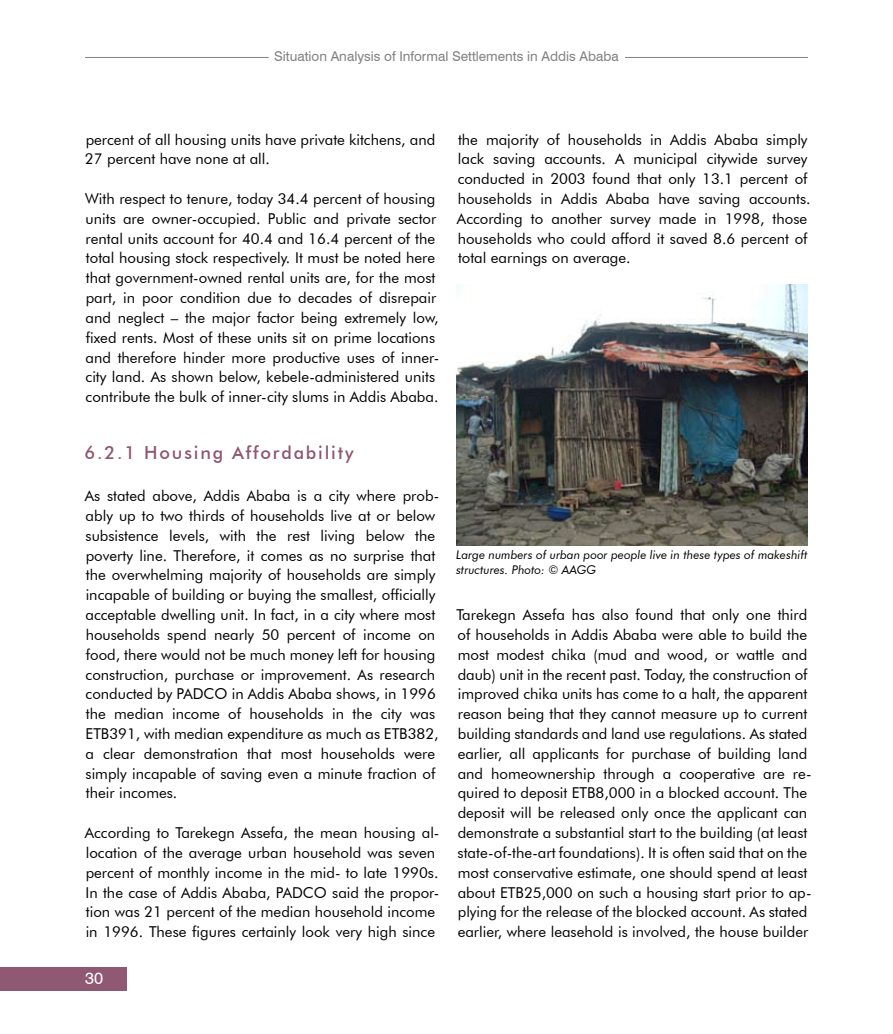
<style>
.page{position:relative;width:893px;height:1034px;background:#fff}
.page>*{position:absolute;margin:0;border:0;box-sizing:border-box;transform-origin:0 0}
.t1{font:500 18px "Futura BT";letter-spacing:.1em;color:#8f5873}
.t2{font:16.5px "Swiss 721 BT";color:#fff}
.t3{font:15px/19.8px "Futura BT";color:#000}
.t4{font:13.5px "Swiss 721 BT";color:#808284}
.t5{font:italic 12px/15px "Futura BT";color:#000}
</style>
<div class="page">
<div style="left:0;top:966px;width:126px;height:24px;background:#8f5873"></div>
<hr style="left:85px;top:57px;width:184px;height:1px;background:#808284">
<hr style="left:625px;top:57px;width:183px;height:1px;background:#808284">
<img style="left:456px;top:285px;width:351px;height:260px">
<p class="t4" style="left:274px;top:48px;width:346px">Situation Analysis of Informal Settlements in Addis Ababa</p>
<p class="t3" style="left:85px;top:129px;width:352px">percent of all housing units have private kitchens, and<br>27 percent have none at all.</p>
<p class="t3" style="left:85px;top:188px;width:356px">With respect to tenure, today 34.4 percent of housing units are owner-occupied. Public and private sector rental units account for 40.4 and 16.4 percent of the total housing stock respectively. It must be noted here that government-owned rental units are, for the most part, in poor condition due to decades of disrepair and neglect – the major factor being extremely low, fixed rents. Most of these units sit on prime locations and therefore hinder more productive uses of inner&shy;city land. As shown below, kebele-administered units contribute the bulk of inner-city slums in Addis Ababa.</p>
<p class="t1" style="left:85px;top:442px;width:270px">6.2.1 Housing Affordability</p>
<p class="t3" style="left:85px;top:485px;width:356px">As stated above, Addis Ababa is a city where prob&shy;ably up to two thirds of households live at or below subsistence levels, with the rest living below the poverty line. Therefore, it comes as no surprise that the overwhelming majority of households are simply incapable of building or buying the smallest, officially acceptable dwelling unit. In fact, in a city where most households spend nearly 50 percent of income on food, there would not be much money left for housing construction, purchase or improvement. As research conducted by PADCO in Addis Ababa shows, in 1996 the median income of households in the city was ETB391, with median expenditure as much as ETB382, a clear demonstration that most households were simply incapable of saving even a minute fraction of their incomes.</p>
<p class="t3" style="left:85px;top:822px;width:356px">According to Tarekegn Assefa, the mean housing al&shy;location of the average urban household was seven percent of monthly income in the mid- to late 1990s.<br>In the case of Addis Ababa, PADCO said the propor&shy;tion was 21 percent of the median household income in 1996. These figures certainly look very high since</p>
<p class="t2" style="left:85px;top:967px;width:20px">30</p>
<p class="t3" style="left:457px;top:129px;width:355px">the majority of households in Addis Ababa simply lack saving accounts. A municipal citywide survey conducted in 2003 found that only 13.1 percent of households in Addis Ababa have saving accounts.<br>According to another survey made in 1998, those households who could afford it saved 8.6 percent of total earnings on average.</p>
<p class="t5" style="left:456px;top:547px;width:353px">Large numbers of urban poor people live in these types of makeshift structures. Photo: © AAGG</p>
<p class="t3" style="left:456px;top:604px;width:357px">Tarekegn Assefa has also found that only one third of households in Addis Ababa were able to build the most modest chika (mud and wood, or wattle and daub) unit in the recent past. Today, the construction of improved chika units has come to a halt, the apparent reason being that they cannot measure up to current building standards and land use regulations. As stated earlier, all applicants for purchase of building land and homeownership through a cooperative are re&shy;quired to deposit ETB8,000 in a blocked account. The deposit will be released only once the applicant can demonstrate a substantial start to the building (at least state-of-the-art foundations). It is often said that on the most conservative estimate, one should spend at least about ETB25,000 on such a housing start prior to ap&shy;plying for the release of the blocked account. As stated earlier, where leasehold is involved, the house builder</p>
</div>
